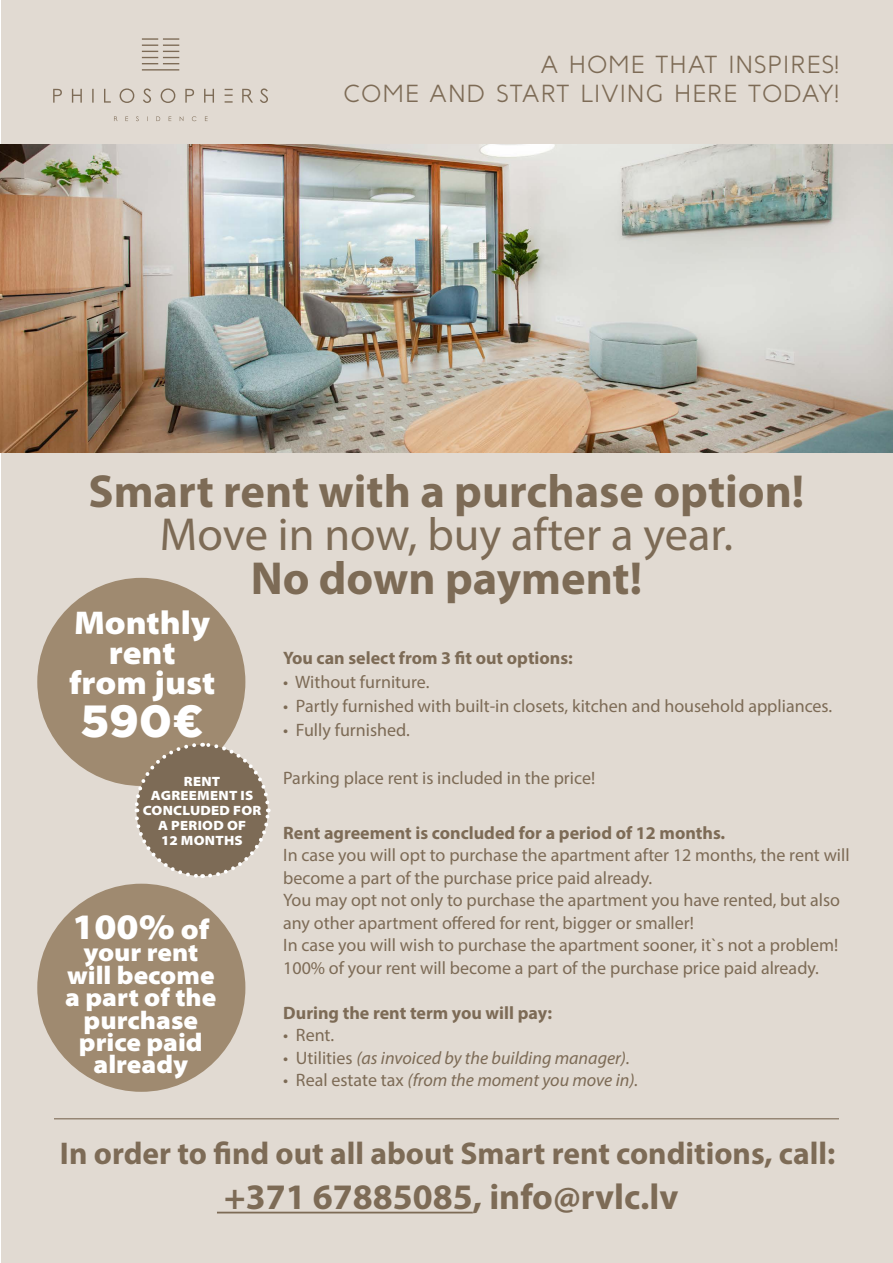
<style>
.page{position:relative;width:893px;height:1263px;background:#fff}
.page>*{position:absolute;margin:0;border:0;box-sizing:border-box;transform-origin:0 0}
.t1{font:700 46.5px "Myriad Pro";color:#7d6b56}
.t2{font:46.5px "Myriad Pro";color:#7d6b56}
.t3{font:900 45px "Gotham Pro";color:#fff}
.t4{font:700 36px "Myriad Pro";color:#7d6b56}
.t5{font:900 semi-expanded 36px "Myriad Pro";color:#fff}
.t6{font:900 semi-expanded 33px/30px "Myriad Pro";color:#fff;text-align:center}
.t7{font:700 31.5px "Myriad Pro";color:#7d6b56}
.t8{font:900 semi-expanded 25.5px/22.5px "Myriad Pro";color:#fff;text-align:center}
.t9{font:500 24.75px/29.8px "Baufra";letter-spacing:.01em;color:#7d6b56;text-align:right}
.t10{font:18px/22.5px "Myriad Pro";color:#7d6b56}
.t11{font:700 18px "Myriad Pro";color:#7d6b56}
.t12{font:italic 18px "Myriad Pro";color:#7d6b56}
.t13{font:900 semi-expanded 13.5px/14.9px "Myriad Pro";letter-spacing:.02em;color:#fff;text-align:center}
.s1{font-size:28.35px}
.s2{font-style:normal}
</style>
<div class="page">
<div style="left:1px;top:0;width:892px;height:1263px;background:#e1dad2"></div>
<img style="left:0;top:145px;width:893px;height:307px">
<hr style="left:217px;top:1212px;width:256px;height:1px;background:#7d6b56">
<div style="left:37px;top:884px;width:208px;height:208px;background:#9f8a70;border-radius:50%"></div>
<div style="left:37px;top:578px;width:208px;height:208px;background:#9f8a70;border-radius:50%"></div>
<svg style="left:133px;top:741px;width:138px;height:137px"></svg>
<hr style="left:54px;top:1118px;width:785px;height:1px;background:#7d6b56">
<svg style="left:53px;top:38px;width:215px;height:83px"></svg>
<h3 class="t9" style="left:342px;top:48px;width:498px">A HOME THAT INSPIRES!<br>COME AND START LIVING HERE TODAY!</h3>
<h1 class="t1" style="left:89px;top:461px;width:717px">Smart rent with a purchase option!</h1>
<h1 class="t2" style="left:160px;top:506px;width:574px">Move in now, buy after a year.</h1>
<h1 class="t1" style="left:251px;top:548px;width:393px">No down payment!</h1>
<h3 class="t6" style="left:69px;top:608px;width:148px">Monthly rent from just</h3>
<h2 class="t3" style="left:81px;top:695px;width:124px">590€</h2>
<p class="t13" style="left:143px;top:774px;width:120px">RENT<br>AGREEMENT IS<br>CONCLUDED FOR<br>A PERIOD OF<br>12 MONTHS</p>
<h3 class="t5" style="left:72px;top:906px;width:139px">100% <span class="s1">of</span></h3>
<h3 class="t8" style="left:65px;top:941px;width:153px">your rent will become a part of the purchase price paid already</h3>
<p class="t11" style="left:283px;top:646px;width:291px">You can select from 3 fit out options:</p>
<p class="t10" style="left:283px;top:670px;width:148px">• Without furniture.</p>
<p class="t10" style="left:283px;top:694px;width:551px">• Partly furnished with built-in closets, kitchen and household appliances.</p>
<p class="t10" style="left:283px;top:718px;width:128px">• Fully furnished.</p>
<p class="t10" style="left:283px;top:766px;width:313px">Parking place rent is included in the price!</p>
<p class="t11" style="left:283px;top:821px;width:444px">Rent agreement is concluded for a period of 12 months.</p>
<p class="t10" style="left:283px;top:843px;width:568px">In case you will opt to purchase the apartment after 12 months, the rent will become a part of the purchase price paid already.<br>You may opt not only to purchase the apartment you have rented, but also any other apartment offered for rent, bigger or smaller!<br>In case you will wish to purchase the apartment sooner, it`s not a problem!<br>100% of your rent will become a part of the purchase price paid already.</p>
<p class="t11" style="left:283px;top:1001px;width:270px">During the rent term you will pay:</p>
<p class="t10" style="left:283px;top:1023px;width:53px">• Rent.</p>
<p class="t12" style="left:283px;top:1046px;width:348px"><span class="s2">• Utilities</span> (as invoiced by the building manager).</p>
<p class="t12" style="left:283px;top:1069px;width:357px"><span class="s2">• Real estate tax</span> (from the moment you move in).</p>
<h3 class="t7" style="left:60px;top:1133px;width:777px">In order to find out all about Smart rent conditions, call:</h3>
<h3 class="t4" style="left:224px;top:1173px;width:456px">+371 67885085, info@rvlc.lv</h3>
</div>
